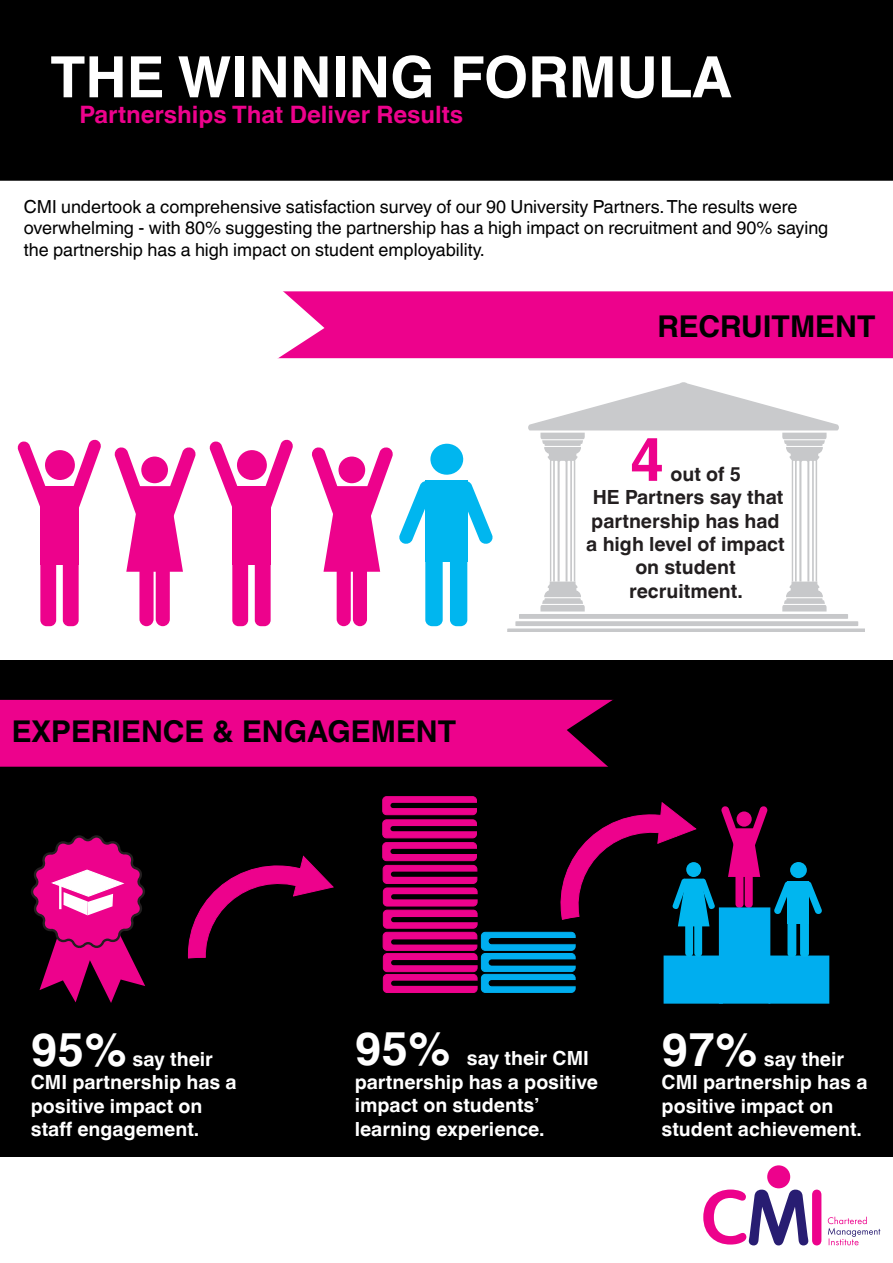
<style>
.page{position:relative;width:893px;height:1263px;background:#fff}
.page>*{position:absolute;margin:0;border:0;box-sizing:border-box;transform-origin:0 0}
.t1{font:700 60px "Helvetica World";color:#ed028c}
.t2{font:700 57px "Helvetica World";color:#fff}
.t3{font:700 46.5px "Helvetica World";color:#fff}
.t4{font:700 30px "Helvetica World";color:#000}
.t5{font:700 24px "Helvetica World";color:#ed028c}
.t6{font:700 19.5px/23.4px "Helvetica World";color:#fff}
.t7{font:700 19.5px/23.4px "Helvetica World";color:#231f20;text-align:center}
.t8{font:18px/21.6px "Helvetica World";color:#000}
</style>
<div class="page">
<div style="left:0;top:660px;width:893px;height:497px;background:#000"></div>
<div style="left:0;top:0;width:893px;height:181px;background:#000"></div>
<svg style="left:703px;top:1189px;width:118px;height:56px"></svg>
<div style="left:767px;top:1165px;width:23px;height:23px;background:#ed028c;border-radius:50%"></div>
<svg style="left:828px;top:1217px;width:52px;height:28px"></svg>
<svg style="left:723px;top:907px;width:47px;height:97px"></svg>
<svg style="left:664px;top:1003px;width:59px;height:1px"></svg>
<div style="left:768px;top:955px;width:61px;height:49px;background:#00aeef;border:4px solid #00aeef"></div>
<div style="left:787px;top:916px;width:9px;height:41px;background:#00b6ef;border-radius:3px"></div>
<div style="left:787px;top:881px;width:22px;height:42px;background:#00b6ef"></div>
<svg style="left:809px;top:881px;width:13px;height:33px"></svg>
<div style="left:790px;top:862px;width:17px;height:16px;background:#00b6ef;border-radius:50%"></div>
<div style="left:800px;top:917px;width:9px;height:40px;background:#00b6ef;border-radius:3px"></div>
<svg style="left:774px;top:881px;width:13px;height:33px"></svg>
<div style="left:40px;top:551px;width:16px;height:75px;background:#ed028c;border-radius:6px"></div>
<div style="left:40px;top:486px;width:39px;height:78px;background:#ed028c"></div>
<svg style="left:68px;top:439px;width:33px;height:69px"></svg>
<svg style="left:17px;top:441px;width:36px;height:66px"></svg>
<div style="left:45px;top:450px;width:30px;height:30px;background:#ed028c;border-radius:50%"></div>
<div style="left:63px;top:553px;width:16px;height:73px;background:#ed028c;border-radius:6px"></div>
<svg style="left:114px;top:291px;width:779px;height:340px"></svg>
<svg style="left:0;top:699px;width:768px;height:304px"></svg>
<div style="left:383px;top:843px;width:93px;height:18px;background:#ed028c;border-radius:4px"></div>
<div style="left:382px;top:842px;width:95px;height:19px;border:1px solid #ed028c;border-radius:4px"></div>
<div style="left:390px;top:849px;width:94px;height:5px;background:#000;border-radius:3px"></div>
<div style="left:383px;top:820px;width:93px;height:18px;background:#ed028c;border-radius:4px"></div>
<div style="left:382px;top:819px;width:95px;height:19px;border:1px solid #ed028c;border-radius:4px"></div>
<div style="left:390px;top:826px;width:94px;height:5px;background:#000;border-radius:3px"></div>
<div style="left:383px;top:797px;width:93px;height:18px;background:#ed028c;border-radius:4px"></div>
<div style="left:382px;top:796px;width:95px;height:19px;border:1px solid #ed028c;border-radius:4px"></div>
<div style="left:390px;top:803px;width:94px;height:5px;background:#000;border-radius:3px"></div>
<p class="t2" style="left:50px;top:44px;width:683px">THE WINNING FORMULA</p>
<p class="t5" style="left:80px;top:101px;width:385px">Partnerships That Deliver Results</p>
<p class="t8" style="left:24px;top:196px;width:806px">CMI undertook a comprehensive satisfaction survey of our 90 University Partners. The results were overwhelming - with 80% suggesting the partnership has a high impact on recruitment and 90% saying the partnership has a high impact on student employability.</p>
<p class="t4" style="left:657px;top:309px;width:219px">RECRUITMENT</p>
<p class="t4" style="left:12px;top:714px;width:446px">EXPERIENCE &amp; ENGAGEMENT</p>
<p class="t1" style="left:630px;top:425px;width:36px">4</p>
<p class="t7" style="left:670px;top:462px;width:72px">out of 5</p>
<p class="t7" style="left:593px;top:486px;width:192px">HE Partners say that</p>
<p class="t7" style="left:586px;top:509px;width:200px">partnership has had a high level of impact on student</p>
<p class="t7" style="left:629px;top:579px;width:115px">recruitment.</p>
<p class="t3" style="left:31px;top:1022px;width:98px">95%</p>
<p class="t6" style="left:31px;top:1047px;width:207px;text-indent:102px">say their<br>CMI partnership has a</p>
<p class="t6" style="left:31px;top:1094px;width:173px">positive impact on staff engagement.</p>
<p class="t3" style="left:355px;top:1022px;width:98px">95%</p>
<p class="t6" style="left:467px;top:1047px;width:123px">say their CMI</p>
<p class="t6" style="left:355px;top:1070px;width:245px">partnership has a positive impact on students’</p>
<p class="t6" style="left:355px;top:1117px;width:191px">learning experience.</p>
<p class="t3" style="left:662px;top:1022px;width:98px">97%</p>
<p class="t6" style="left:764px;top:1047px;width:82px">say their</p>
<p class="t6" style="left:662px;top:1071px;width:207px">CMI partnership has a</p>
<p class="t6" style="left:662px;top:1094px;width:173px">positive impact on</p>
<p class="t6" style="left:662px;top:1117px;width:202px">student achievement.</p>
</div>
